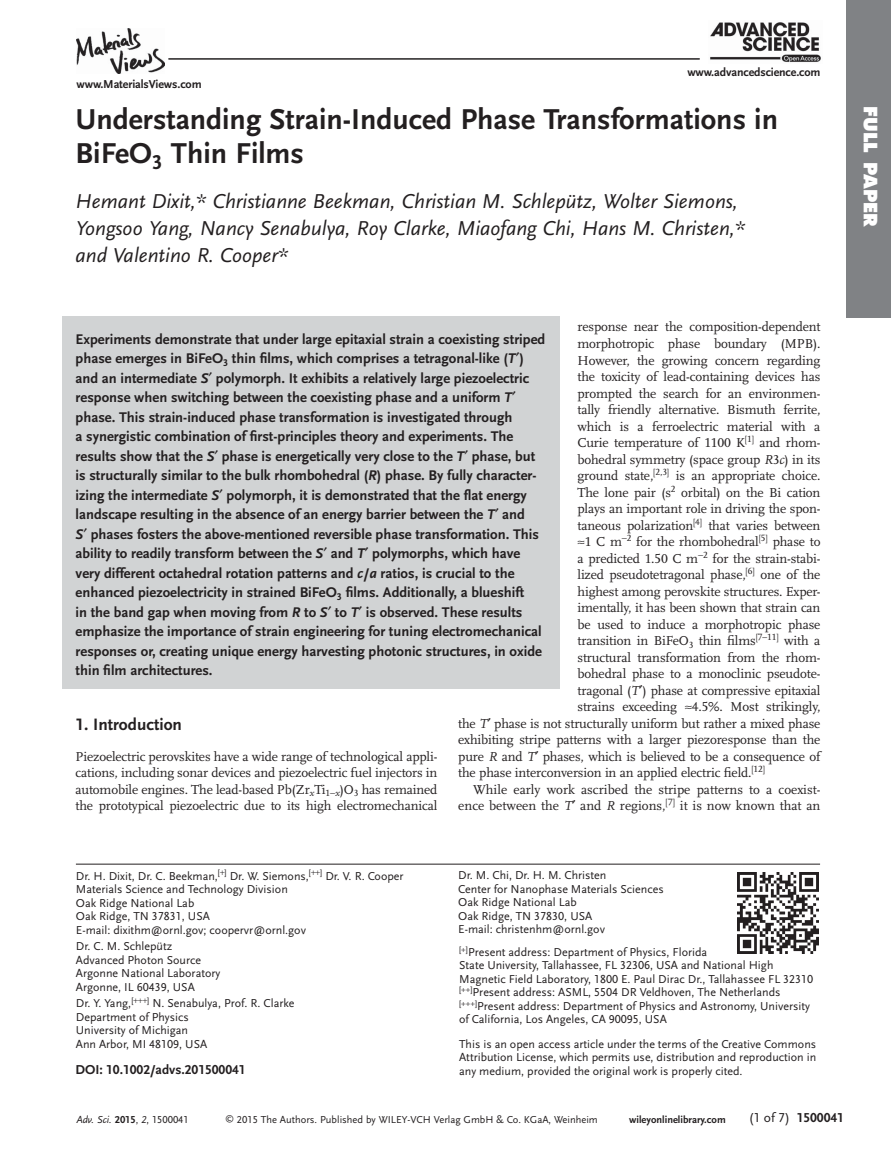
<style>
.page{position:relative;width:891px;height:1175px;background:#fff}
.page>*{position:absolute;margin:0;border:0;box-sizing:border-box;transform-origin:0 0}
.t1{font:700 30px/34.5px "Scala Sans LF";color:#231f20}
.t2{font:italic 21px/27px "Scala Sans LF";color:#231f20}
.t3{font:800 18px "Futura";letter-spacing:.005em;color:#fff}
.t4{font:700 17.25px "Scala Sans LF";color:#231f20}
.t5{font:700 14.7px/19.5px "Scala Sans LF";color:#231f20}
.t6{font:13.5px/16.5px "Scala LF";letter-spacing:-.01em;color:#231f20;text-align:justify}
.t7{font:700 13.5px "Scala Sans LF";color:#231f20}
.t8{font:12px/13.5px "Scala Sans LF";color:#231f20}
.t9{font:700 12px "Scala Sans LF";letter-spacing:-.01em;color:#231f20}
.t10{font:10.5px "Scala Sans LF";color:#231f20}
.t11{font:700 10.5px "Scala Sans LF";color:#231f20}
.t12{font:italic 10.5px "Scala Sans LF";color:#231f20}
.s1{font-style:italic}
.s2{font-weight:700;font-style:normal}
.s3{font-style:normal}
.s4{font-size:9px}
.s5{font-weight:400}
</style>
<div class="page">
<div style="left:846px;top:0;width:45px;height:317px;background:#808285"></div>
<img style="left:77px;top:28px;width:88px;height:45px">
<hr style="left:168px;top:59px;width:532px;height:1px;background:#231f20">
<img style="left:710px;top:22px;width:111px;height:41px">
<hr style="left:76px;top:863px;width:744px;height:1px;background:#231f20">
<div style="left:62px;top:316px;width:498px;height:372px;background:#d1d3d4"></div>
<img style="left:737px;top:872px;width:82px;height:82px">
<p class="t9" style="left:77px;top:79px;width:127px">www.MaterialsViews.com</p>
<p class="t9" style="left:687px;top:66px;width:135px">www.advancedscience.com</p>
<h1 class="t1" style="left:76px;top:103px;width:704px">Understanding Strain-Induced Phase Transformations in<br>BiFeO <sub>3</sub> Thin Films</h1>
<h2 class="t2" style="left:76px;top:188px;width:672px">Hemant Dixit , * Christianne Beekman , Christian M. Schlepütz , Wolter Siemons ,<br>Yongsoo Yang , Nancy Senabulya , Roy Clarke , Miaofang Chi , Hans M. Christen , * and Valentino R. Cooper *</h2>
<p class="t6" style="left:578px;top:320px;width:244px">response near the composition-dependent</p>
<p class="t6" style="left:578px;top:336px;width:244px">morphotropic phase boundary (MPB).</p>
<p class="t6" style="left:578px;top:352px;width:244px">However, the growing concern regarding</p>
<p class="t6" style="left:578px;top:369px;width:244px">the toxicity of lead-containing devices has</p>
<p class="t6" style="left:578px;top:385px;width:244px">prompted the search for an environmen-</p>
<p class="t6" style="left:578px;top:402px;width:244px">tally friendly alternative. Bismuth ferrite,</p>
<p class="t6" style="left:578px;top:418px;width:244px">which is a ferroelectric material with a</p>
<p class="t6" style="left:578px;top:435px;width:244px">Curie temperature of 1100 K <sup>[</sup> <sup>1</sup> <sup>]</sup> and rhom-</p>
<p class="t6" style="left:578px;top:451px;width:244px">bohedral symmetry (space group <span class="s1">R</span> 3 <span class="s1">c</span> ) in its</p>
<p class="t6" style="left:578px;top:468px;width:244px">ground state, <sup>[</sup> <sup>2,3</sup> <sup>]</sup> is an appropriate choice.</p>
<p class="t6" style="left:578px;top:485px;width:244px">The lone pair (s <sup>2</sup> orbital) on the Bi cation</p>
<p class="t6" style="left:578px;top:501px;width:244px">plays an important role in driving the spon-</p>
<p class="t6" style="left:578px;top:517px;width:244px">taneous polarization <sup>[</sup> <sup>4</sup> <sup>]</sup> that varies between</p>
<p class="t6" style="left:578px;top:534px;width:244px">≈1 C m −<sup>2</sup> for the rhombohedral <sup>[</sup> <sup>5</sup> <sup>]</sup> phase to</p>
<p class="t6" style="left:578px;top:551px;width:244px">a predicted 1.50 C m −<sup>2</sup> for the strain-stabi-</p>
<p class="t6" style="left:578px;top:567px;width:244px">lized pseudotetragonal phase, <sup>[</sup> <sup>6</sup> <sup>]</sup> one of the</p>
<p class="t6" style="left:578px;top:583px;width:244px">highest among perovskite structures. Exper-</p>
<p class="t6" style="left:578px;top:600px;width:244px">imentally, it has been shown that strain can</p>
<p class="t6" style="left:578px;top:616px;width:244px">be used to induce a morphotropic phase</p>
<p class="t6" style="left:578px;top:633px;width:244px">transition in BiFeO <sub>3</sub> thin films <sup>[</sup> <sup>7–11</sup> <sup>]</sup> with a</p>
<p class="t6" style="left:578px;top:649px;width:244px">structural transformation from the rhom-</p>
<p class="t6" style="left:578px;top:666px;width:244px">bohedral phase to a monoclinic pseudote-</p>
<p class="t6" style="left:578px;top:682px;width:244px">tragonal ( <span class="s1">T</span> ) phase at compressive epitaxial</p>
<p class="t6" style="left:578px;top:699px;width:244px">strains exceeding ≈4.5%. Most strikingly,</p>
<p class="t6" style="left:458px;top:715px;width:364px">the <span class="s1">T</span> phase is not structurally uniform but rather a mixed phase</p>
<p class="t6" style="left:458px;top:732px;width:364px">exhibiting stripe patterns with a larger piezoresponse than the</p>
<p class="t6" style="left:458px;top:748px;width:364px">pure <span class="s1">R</span> and <span class="s1">T</span> phases, which is believed to be a consequence of</p>
<p class="t6" style="left:458px;top:765px;width:308px">the phase interconversion in an applied electric field. <sup>[</sup> <sup>12</sup> <sup>]</sup></p>
<p class="t6" style="left:473px;top:781px;width:349px">While early work ascribed the stripe patterns to a coexist-</p>
<p class="t6" style="left:458px;top:798px;width:364px">ence between the <span class="s1">T</span> and <span class="s1">R</span> regions, <sup>[</sup> <sup>7</sup> <sup>]</sup> it is now known that an</p>
<p class="t5" style="left:76px;top:330px;width:471px">Experiments demonstrate that under large epitaxial strain a coexisting striped phase emerges in BiFeO <sub>3</sub> thin films, which comprises a tetragonal-like ( <span class="s1">T</span> ) and an intermediate <span class="s1">S</span> polymorph. It exhibits a relatively large piezoelectric response when switching between the coexisting phase and a uniform <span class="s1">T </span>phase. This strain-induced phase transformation is investigated through<br>a synergistic combination of first-principles theory and experiments. The results show that the <span class="s1">S</span> phase is energetically very close to the <span class="s1">T</span> phase, but is structurally similar to the bulk rhombohedral ( <span class="s1">R</span> ) phase. By fully character&shy;izing the intermediate <span class="s1">S</span> polymorph, it is demonstrated that the flat energy landscape resulting in the absence of an energy barrier between the <span class="s1">T</span> and<br><span class="s1">S</span> phases fosters the above-mentioned reversible phase transformation. This ability to readily transform between the <span class="s1">S</span> and <span class="s1">T</span> polymorphs, which have very different octahedral rotation patterns and <span class="s1">c</span> / <span class="s1">a</span> ratios, is crucial to the enhanced piezoelectricity in strained BiFeO <sub>3</sub> films. Additionally, a blueshift<br>in the band gap when moving from <span class="s1">R</span> to <span class="s1">S</span> to <span class="s1">T</span> is observed. These results emphasize the importance of strain engineering for tuning electromechanical responses or, creating unique energy harvesting photonic structures, in oxide thin film architectures.</p>
<p class="t4" style="left:76px;top:716px;width:108px">1. Introduction</p>
<p class="t6" style="left:76px;top:749px;width:363px">Piezoelectric perovskites have a wide range of technological appli&shy;cations, including sonar devices and piezoelectric fuel injectors in automobile engines. The lead-based Pb(Zr <sub>x</sub> Ti <sub>1</sub>−<sub>x</sub> )O <sub>3</sub> has remained the prototypical piezoelectric due to its high electromechanical</p>
<h3 class="t3" style="left:878px;top:106px;width:123px;rotate:90deg">FULL PAPER</h3>
<p class="t8" style="left:76px;top:869px;width:329px">Dr. H. Dixit, Dr. C. Beekman, <sup>[</sup> <sup>]</sup> Dr. W. Siemons, <sup>[</sup> <sup>]</sup> Dr. V. R. Cooper Materials Science and Technology Division<br>Oak Ridge National Lab<br>Oak Ridge , TN 37831 , USA<br>E-mail: dixithm@ornl.gov; coopervr@ornl.gov</p>
<p class="t8" style="left:76px;top:940px;width:146px">Dr. C. M. Schlepütz<br>Advanced Photon Source<br>Argonne National Laboratory<br>Argonne , IL 60439 , USA</p>
<p class="t8" style="left:76px;top:997px;width:59px">Dr. Y. Yang, <sup>[</sup></p>
<p class="t8" style="left:76px;top:997px;width:220px;text-indent:71px"><sup>]</sup> N. Senabulya, Prof. R. Clarke<br>Department of Physics<br>University of Michigan<br>Ann Arbor , MI 48109 , USA</p>
<p class="t7" style="left:76px;top:1064px;width:172px">DOI: 10.1002/advs.201500041</p>
<p class="t8" style="left:458px;top:869px;width:207px">Dr. M. Chi, Dr. H. M. Christen<br>Center for Nanophase Materials Sciences<br>Oak Ridge National Lab<br>Oak Ridge , TN 37830 , USA<br>E-mail: christenhm@ornl.gov</p>
<p class="t8" style="left:459px;top:945px;width:356px"><sup>[+]</sup> Present address: Department of Physics, Florida<br>State University, Tallahassee, FL 32306, USA and National High Magnetic Field Laboratory, 1800 E. Paul Dirac Dr., Tallahassee FL 32310 <sup>[++]</sup> Present address: ASML, 5504 DR Veldhoven, The Netherlands<br><sup>[+++]</sup> Present address: Department of Physics and Astronomy, University of California, Los Angeles, CA 90095, USA</p>
<p class="t8" style="left:459px;top:1037px;width:359px;text-align:justify">This is an open access article under the terms of the Creative Commons Attribution License, which permits use, distribution and reproduction in any medium, provided the original work is properly cited.</p>
<p class="t12" style="left:77px;top:1114px;width:114px">Adv. Sci. <span class="s2">2015</span><span class="s3">,</span> 2<span class="s3">, 1500041</span></p>
<p class="t10" style="left:225px;top:1114px;width:374px"><span class="s4">©</span> 2015 The Authors. Published by WILEY-VCH Verlag GmbH &amp; Co. KGaA, Weinheim</p>
<p class="t11" style="left:629px;top:1114px;width:98px">wileyonlinelibrary.com</p>
<p class="t7" style="left:749px;top:1111px;width:97px"><span class="s5">(1 of 7)</span> 1500041</p>
</div>
